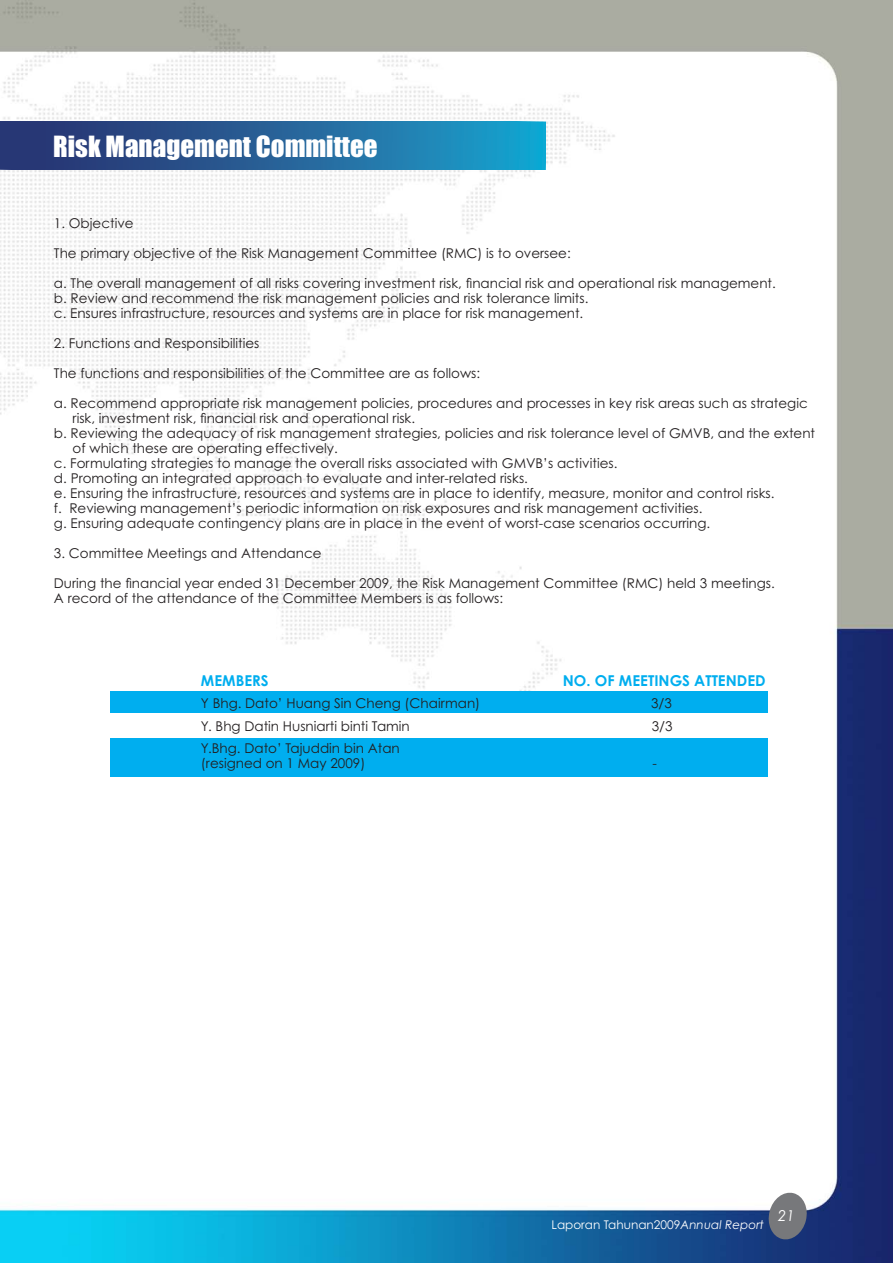
<style>
.page{position:relative;width:893px;height:1263px;background:#fff}
.page>*{position:absolute;margin:0;border:0;box-sizing:border-box;transform-origin:0 0}
.t1{font:27px "Impact";color:#fff}
.t2{font:700 15px "Century Gothic";color:#00aeef}
.t3{font:italic 15px "Century Gothic";color:#fff}
.t4{font:13.5px/15px "Century Gothic";color:#231f20}
.t5{font:12px "Century Gothic";color:#fff}
.s1{font-style:italic}
</style>
<div class="page">
<img style="left:0;top:0;width:893px;height:1263px">
<div style="left:110px;top:692px;width:658px;height:21px;background:#00aeef"></div>
<div style="left:110px;top:738px;width:658px;height:39px;background:#00aeef"></div>
<svg style="left:766px;top:1191px;width:43px;height:50px"></svg>
<svg style="left:0;top:122px;width:546px;height:48px;background:#23649a"></svg>
<p class="t1" style="left:53px;top:138px;width:326px">Risk Management Committee</p>
<p class="t4" style="left:54px;top:217px;width:81px">1. Objective</p>
<p class="t4" style="left:54px;top:247px;width:518px">The primary objective of the Risk Management Committee (RMC) is to oversee:</p>
<p class="t4" style="left:54px;top:277px;width:723px">a. The overall management of all risks covering investment risk, -nancial risk and operational risk management. b. Review and recommend the risk management policies and risk tolerance limits.<br>c. Ensures infrastructure, resources and systems are in place for risk management.</p>
<p class="t4" style="left:54px;top:337px;width:207px">2. Functions and Responsibilities</p>
<p class="t4" style="left:54px;top:367px;width:428px">The functions and responsibilities of the Committee are as follows:</p>
<p class="t4" style="left:54px;top:397px;width:755px">a. Recommend appropriate risk management policies, procedures and processes in key risk areas such as strategic</p>
<p class="t4" style="left:73px;top:412px;width:344px">risk, investment risk, -nancial risk and operational risk.</p>
<p class="t4" style="left:54px;top:427px;width:763px">b. Reviewing the adequacy of risk management strategies, policies and risk tolerance level of GMVB, and the extent</p>
<p class="t4" style="left:73px;top:442px;width:267px">of which these are operating effectively.</p>
<p class="t4" style="left:54px;top:457px;width:565px">c. Formulating strategies to manage the overall risks associated with GMVB’s activities.</p>
<p class="t4" style="left:54px;top:472px;width:475px">d. Promoting an integrated approach to evaluate and inter-related risks.</p>
<p class="t4" style="left:54px;top:487px;width:722px">e. Ensuring the infrastructure, resources and systems are in place to identify, measure, monitor and control risks.</p>
<p class="t4" style="left:54px;top:502px;width:650px">f. Reviewing management’s periodic information on risk exposures and risk management activities.</p>
<p class="t4" style="left:54px;top:517px;width:658px">g. Ensuring adequate contingency plans are in place in the event of worst-case scenarios occurring.</p>
<p class="t4" style="left:54px;top:547px;width:269px">3. Committee Meetings and Attendance</p>
<p class="t4" style="left:54px;top:577px;width:722px">During the -nancial year ended 31 December 2009, the Risk Management Committee (RMC) held 3 meetings.<br>A record of the attendance of the Committee Members is as follows:</p>
<p class="t2" style="left:201px;top:675px;width:69px">MEMBERS</p>
<p class="t2" style="left:563px;top:675px;width:204px">NO. OF MEETINGS ATTENDED</p>
<p class="t4" style="left:201px;top:697px;width:281px">Y Bhg. Dato’ Huang Sin Cheng (Chairman)</p>
<p class="t4" style="left:651px;top:697px;width:22px">3/3</p>
<p class="t4" style="left:201px;top:720px;width:210px">Y. Bhg Datin Husniarti binti Tamin</p>
<p class="t4" style="left:652px;top:720px;width:22px">3/3</p>
<p class="t4" style="left:201px;top:742px;width:200px">Y.Bhg. Dato’ Tajuddin bin Atan (resigned on 1 May 2009)</p>
<p class="t4" style="left:652px;top:757px;width:6px">-</p>
<p class="t5" style="left:551px;top:1220px;width:214px">Laporan Tahunan2009<span class="s1">Annual Report</span></p>
<p class="t3" style="left:778px;top:1210px;width:18px">21</p>
</div>
